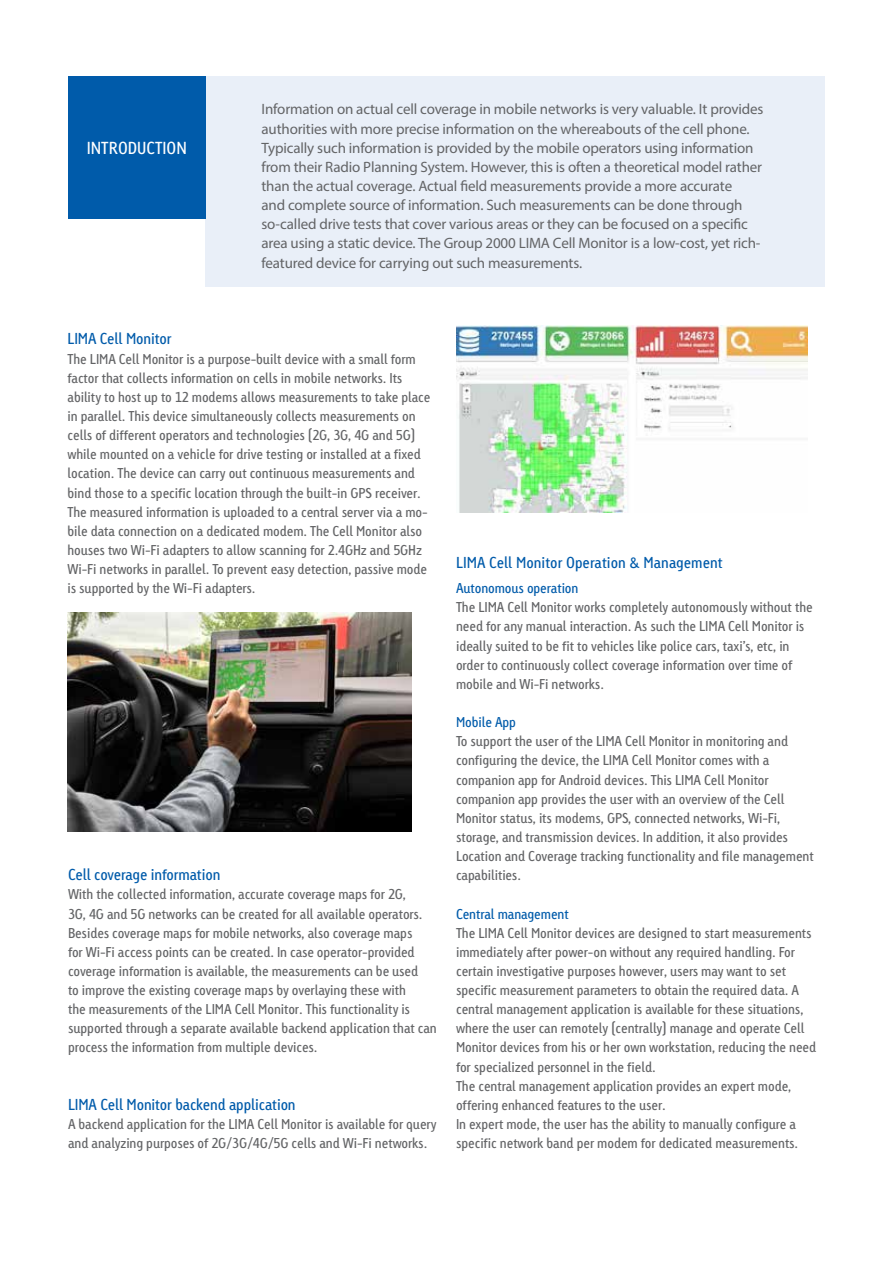
<style>
.page{position:relative;width:893px;height:1263px;background:#fff}
.page>*{position:absolute;margin:0;border:0;box-sizing:border-box;transform-origin:0 0}
.t1{font:16.5px "Linotype Tetria Regular Tab";color:#fff}
.t2{font:15px/19.2px "Myriad Pro";letter-spacing:-.01em;color:#636466}
.t3{font:15px "Linotype Tetria Regular Tab";letter-spacing:-.01em;color:#005baa}
.t4{font:13.5px/19.2px "Linotype Tetria Regular Tab";letter-spacing:-.01em;color:#636466}
.t5{font:13.5px "Linotype Tetria Regular Tab";letter-spacing:-.01em;color:#005baa}
</style>
<div class="page">
<div style="left:206px;top:77px;width:619px;height:210px;background:#e9eff8"></div>
<div style="left:68px;top:77px;width:138px;height:142px;background:#005baa"></div>
<img style="left:456px;top:325px;width:352px;height:187px">
<img style="left:68px;top:612px;width:343px;height:219px">
<p class="t1" style="left:87px;top:137px;width:102px">INTRODUCTION</p>
<p class="t2" style="left:261px;top:100px;width:503px">Information on actual cell coverage in mobile networks is very valuable. It provides authorities with more precise information on the whereabouts of the cell phone.<br>Typically such information is provided by the mobile operators using information from their Radio Planning System. However, this is often a theoretical model rather than the actual coverage. Actual field measurements provide a more accurate<br>and complete source of information. Such measurements can be done through so-called drive tests that cover various areas or they can be focused on a specific area using a static device. The Group 2000 LIMA Cell Monitor is a low-cost, yet rich&shy;featured device for carrying out such measurements.</p>
<p class="t3" style="left:68px;top:330px;width:106px">LIMA Cell Monitor</p>
<p class="t4" style="left:68px;top:349px;width:364px">The LIMA Cell Monitor is a purpose-built device with a small form factor that collects information on cells in mobile networks. Its ability to host up to 12 modems allows measurements to take place in parallel. This device simultaneously collects measurements on cells of different operators and technologies (2G, 3G, 4G and 5G) while mounted on a vehicle for drive testing or installed at a fixed location. The device can carry out continuous measurements and bind those to a specific location through the built-in GPS receiver.<br>The measured information is uploaded to a central server via a mo&shy;bile data connection on a dedicated modem. The Cell Monitor also houses two Wi-Fi adapters to allow scanning for 2.4GHz and 5GHz Wi-Fi networks in parallel. To prevent easy detection, passive mode is supported by the Wi-Fi adapters.</p>
<p class="t3" style="left:68px;top:866px;width:154px">Cell coverage information</p>
<p class="t4" style="left:68px;top:885px;width:370px">With the collected information, accurate coverage maps for 2G,<br>3G, 4G and 5G networks can be created for all available operators.<br>Besides coverage maps for mobile networks, also coverage maps<br>for Wi-Fi access points can be created. In case operator-provided coverage information is available, the measurements can be used<br>to improve the existing coverage maps by overlaying these with<br>the measurements of the LIMA Cell Monitor. This functionality is supported through a separate available backend application that can process the information from multiple devices.</p>
<p class="t3" style="left:68px;top:1095px;width:229px">LIMA Cell Monitor backend application</p>
<p class="t4" style="left:68px;top:1114px;width:370px">A backend application for the LIMA Cell Monitor is available for query and analyzing purposes of 2G/3G/4G/5G cells and Wi-Fi networks.</p>
<p class="t3" style="left:456px;top:553px;width:268px">LIMA Cell Monitor Operation &amp; Management</p>
<p class="t5" style="left:456px;top:580px;width:124px">Autonomous operation</p>
<p class="t4" style="left:456px;top:598px;width:358px">The LIMA Cell Monitor works completely autonomously without the need for any manual interaction. As such the LIMA Cell Monitor is ideally suited to be fit to vehicles like police cars, taxi’s, etc, in order to continuously collect coverage information over time of mobile and Wi-Fi networks.</p>
<p class="t5" style="left:456px;top:714px;width:62px">Mobile App</p>
<p class="t4" style="left:456px;top:732px;width:359px">To support the user of the LIMA Cell Monitor in monitoring and configuring the device, the LIMA Cell Monitor comes with a companion app for Android devices. This LIMA Cell Monitor companion app provides the user with an overview of the Cell Monitor status, its modems, GPS, connected networks, Wi-Fi, storage, and transmission devices. In addition, it also provides Location and Coverage tracking functionality and file management capabilities.</p>
<p class="t5" style="left:456px;top:905px;width:114px">Central management</p>
<p class="t4" style="left:456px;top:923px;width:362px">The LIMA Cell Monitor devices are designed to start measurements immediately after power-on without any required handling. For certain investigative purposes however, users may want to set specific measurement parameters to obtain the required data. A central management application is available for these situations, where the user can remotely (centrally) manage and operate Cell Monitor devices from his or her own workstation, reducing the need for specialized personnel in the field.<br>The central management application provides an expert mode, offering enhanced features to the user.<br>In expert mode, the user has the ability to manually configure a specific network band per modem for dedicated measurements.</p>
</div>
